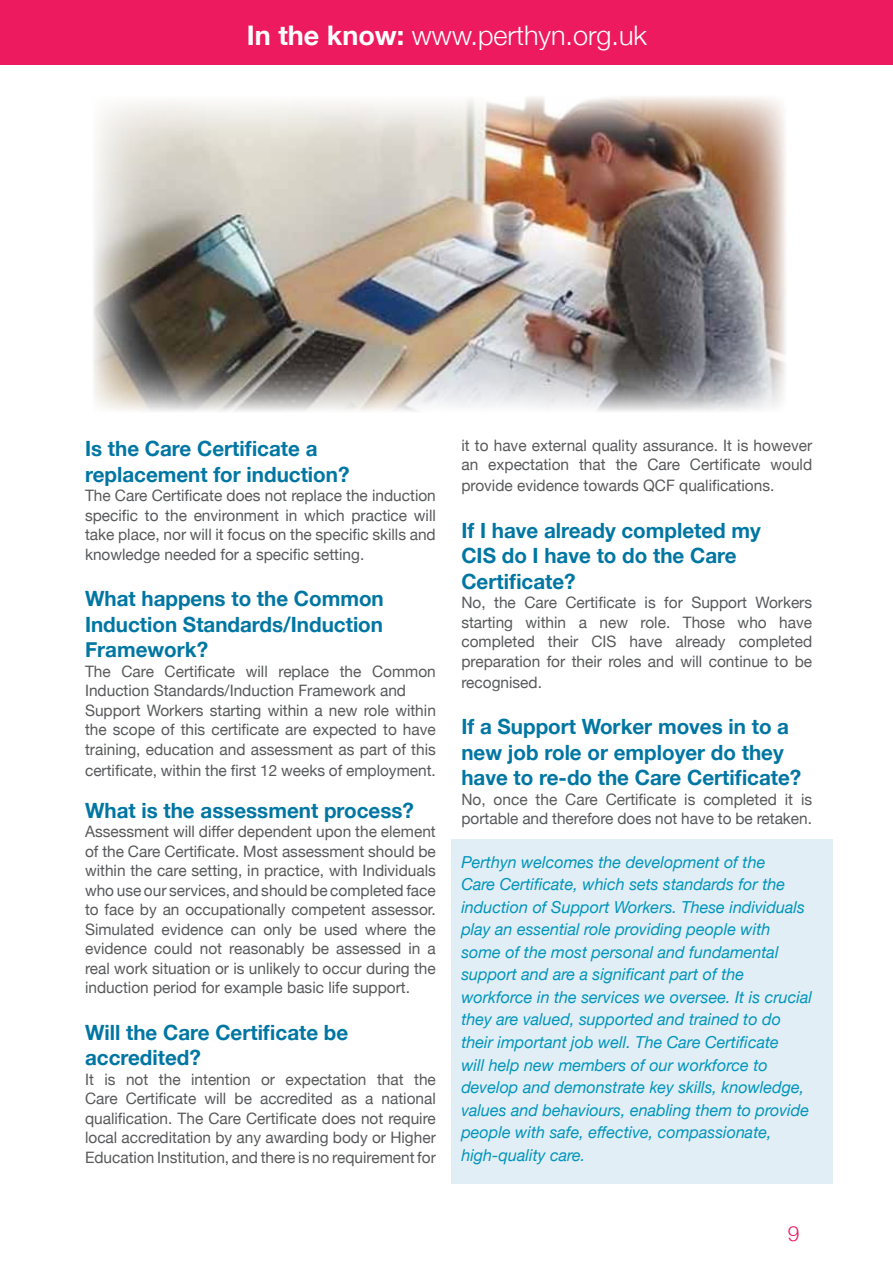
<style>
.page{position:relative;width:893px;height:1263px;background:#fff}
.page>*{position:absolute;margin:0;border:0;box-sizing:border-box;transform-origin:0 0}
.t1{font:300 27px "Helvetica Neue";color:#fff}
.t2{font:700 21px/25.5px "Helvetica Neue";color:#0076a3}
.t3{font:300 21px "Helvetica Neue";color:#ed1a60}
.t4{font:italic 16.5px/22.5px "Helvetica Neue";color:#0095bc}
.t5{font:15.75px/19.5px "Helvetica Neue";color:#58595b;text-align:justify}
.s1{font-weight:700}
</style>
<div class="page">
<div style="left:451px;top:839px;width:381px;height:344px;background:#e1eef5"></div>
<img style="left:93px;top:96px;width:693px;height:316px">
<div style="left:0;top:0;width:893px;height:65px;background:#ed1a60"></div>
<h1 class="t1" style="left:247px;top:14px;width:402px"><span class="s1">In the know:</span> www.perthyn.org.uk</h1>
<h2 class="t2" style="left:85px;top:437px;width:266px">Is the Care Certificate a replacement for induction?</h2>
<p class="t5" style="left:85px;top:487px;width:352px">The Care Certificate does not replace the induction specific to the environment in which practice will take place, nor will it focus on the specific skills and knowledge needed for a specific setting.</p>
<h2 class="t2" style="left:85px;top:587px;width:300px;text-align:justify">What happens to the Common Induction Standards/Induction Framework?</h2>
<p class="t5" style="left:85px;top:662px;width:352px;text-align:left">The Care Certificate will replace the Common Induction Standards/Induction Framework and Support Workers starting within a new role within the scope of this certificate are expected to have training, education and assessment as part of this</p>
<p class="t5" style="left:85px;top:761px;width:352px">certificate, within the first 12 weeks of employment.</p>
<h2 class="t2" style="left:85px;top:798px;width:330px">What is the assessment process?</h2>
<p class="t5" style="left:85px;top:823px;width:352px">Assessment will differ dependent upon the element of the Care Certificate. Most assessment should be within the care setting, in practice, with Individuals who use our services, and should be completed face to face by an occupationally competent assessor.<br>Simulated evidence can only be used where the evidence could not reasonably be assessed in a real work situation or is unlikely to occur during the induction period for example basic life support.</p>
<h2 class="t2" style="left:85px;top:1020px;width:265px">Will the Care Certificate be accredited?</h2>
<p class="t5" style="left:85px;top:1070px;width:352px">It is not the intention or expectation that the Care Certificate will be accredited as a national qualification. The Care Certificate does not require local accreditation by any awarding body or Higher Education Institution, and there is no requirement for</p>
<p class="t5" style="left:461px;top:436px;width:352px">it to have external quality assurance. It is however an expectation that the Care Certificate would</p>
<p class="t5" style="left:461px;top:477px;width:315px">provide evidence towards QCF qualifications.</p>
<h2 class="t2" style="left:461px;top:518px;width:301px">If I have already completed my<br>CIS do I have to do the Care<br>Certificate?</h2>
<p class="t5" style="left:461px;top:594px;width:352px">No, the Care Certificate is for Support Workers starting within a new role. Those who have completed their CIS have already completed preparation for their roles and will continue to be</p>
<p class="t5" style="left:461px;top:673px;width:82px">recognised.</p>
<h2 class="t2" style="left:461px;top:715px;width:342px">If a Support Worker moves in to a new job role or employer do they have to re‐do the Care Certificate?</h2>
<p class="t5" style="left:461px;top:790px;width:352px">No, once the Care Certificate is completed it is portable and therefore does not have to be retaken.</p>
<p class="t4" style="left:461px;top:852px;width:352px">Perthyn welcomes the development of the<br>Care Certificate, which sets standards for the induction of Support Workers. These individuals play an essential role providing people with some of the most personal and fundamental support and are a significant part of the workforce in the services we oversee. It is crucial they are valued, supported and trained to do their important job well. The Care Certificate<br>will help new members of our workforce to develop and demonstrate key skills, knowledge, values and behaviours, enabling them to provide people with safe, effective, compassionate, high-quality care.</p>
<h2 class="t3" style="left:788px;top:1216px;width:13px">9</h2>
</div>
